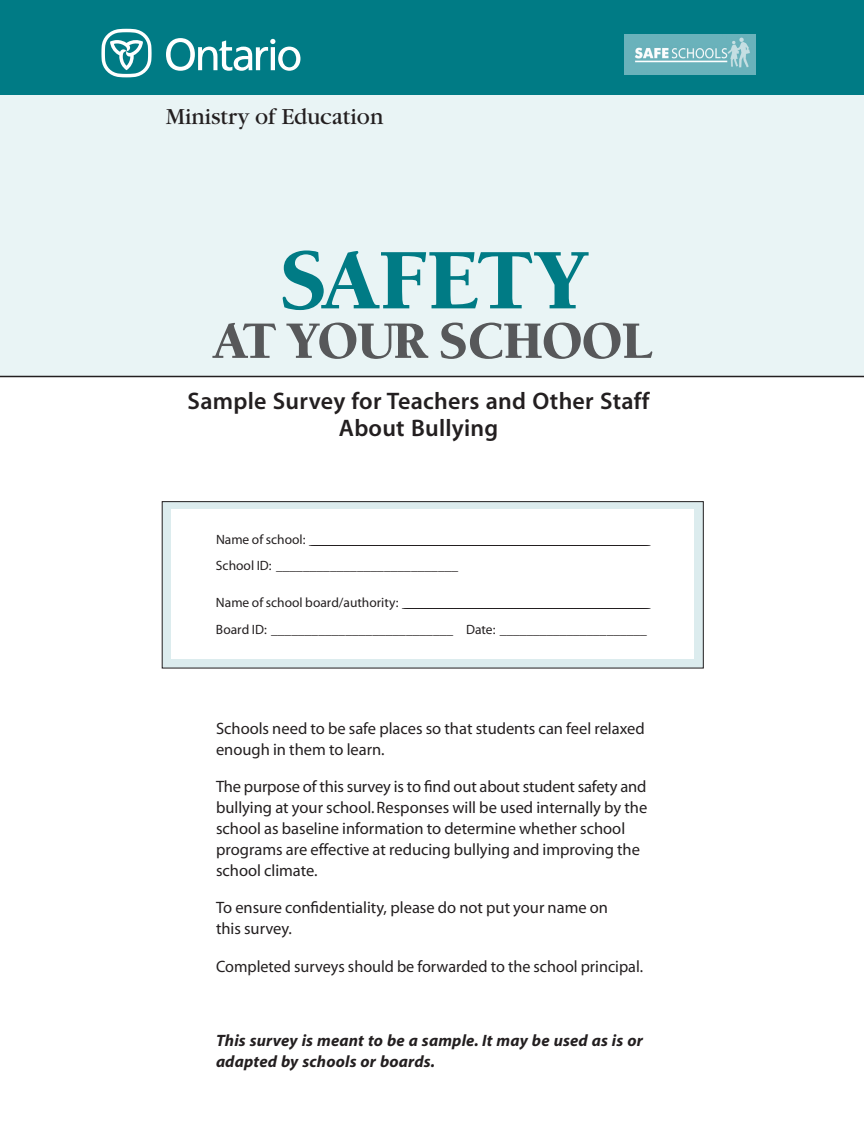
<style>
.page{position:relative;width:864px;height:1134px;background:#fff}
.page>*{position:absolute;margin:0;border:0;box-sizing:border-box;transform-origin:0 0}
.t1{font:900 88.5px "Berkeley";letter-spacing:-.02em;color:#007b85}
.t2{font:900 54px "Berkeley";letter-spacing:-.02em;color:#57585a}
.t3{font:24px/27px "Myriad MM 565 600";letter-spacing:.01em;color:#231f20;text-align:center}
.t4{font:24px "Garamond";color:#231f20}
.t5{font:16.5px/21px "Myriad MM 400 600";color:#231f20}
.t6{font:16.5px/21px "Myriad MM It 700 600";letter-spacing:.01em;color:#231f20}
.t7{font:13.5px/26.4px "Myriad MM 400 600";color:#231f20;text-align:right}
</style>
<div class="page">
<div style="left:162px;top:502px;width:541px;height:166px;background:#dcecee"></div>
<div style="left:162px;top:501px;width:542px;height:167px;border:1px solid #231f20"></div>
<div style="left:171px;top:509px;width:522px;height:149px;background:#fff"></div>
<div style="left:0;top:0;width:864px;height:376px;background:#e9f4f5"></div>
<div style="left:0;top:0;width:864px;height:94px;background:#007b85"></div>
<hr style="left:0;top:376px;width:864px;height:1px;background:#231f20">
<svg style="left:101px;top:29px;width:51px;height:48px"></svg>
<svg style="left:166px;top:38px;width:134px;height:33px"></svg>
<img style="left:625px;top:34px;width:131px;height:41px">
<h3 class="t4" style="left:166px;top:108px;width:219px">Ministry of Education</h3>
<h1 class="t1" style="left:279px;top:246px;width:309px">SAFETY</h1>
<h2 class="t2" style="left:213px;top:320px;width:441px">AT YOUR SCHOOL</h2>
<h3 class="t3" style="left:188px;top:389px;width:463px">Sample Survey for Teachers and Other Staff<br>About Bullying</h3>
<p class="t7" style="left:216px;top:527px;width:91px">Name of school:</p>
<p class="t7" style="left:644px;top:527px;width:8px">_</p>
<p class="t7" style="left:216px;top:553px;width:244px">School ID: ___________________________</p>
<p class="t7" style="left:216px;top:591px;width:184px">Name of school board/authority:</p>
<p class="t7" style="left:216px;top:591px;width:436px">_<br>Board ID: ___________________________ Date: ______________________</p>
<p class="t5" style="left:216px;top:719px;width:430px">Schools need to be safe places so that students can feel relaxed enough in them to learn.</p>
<p class="t5" style="left:216px;top:777px;width:433px">The purpose of this survey is to find out about student safety and bullying at your school. Responses will be used internally by the school as baseline information to determine whether school programs are effective at reducing bullying and improving the school climate.</p>
<p class="t5" style="left:216px;top:899px;width:394px">To ensure confidentiality, please do not put your name on this survey.</p>
<p class="t5" style="left:216px;top:957px;width:429px">Completed surveys should be forwarded to the school principal.</p>
<p class="t6" style="left:216px;top:1031px;width:428px">This survey is meant to be a sample. It may be used as is or adapted by schools or boards.</p>
</div>
